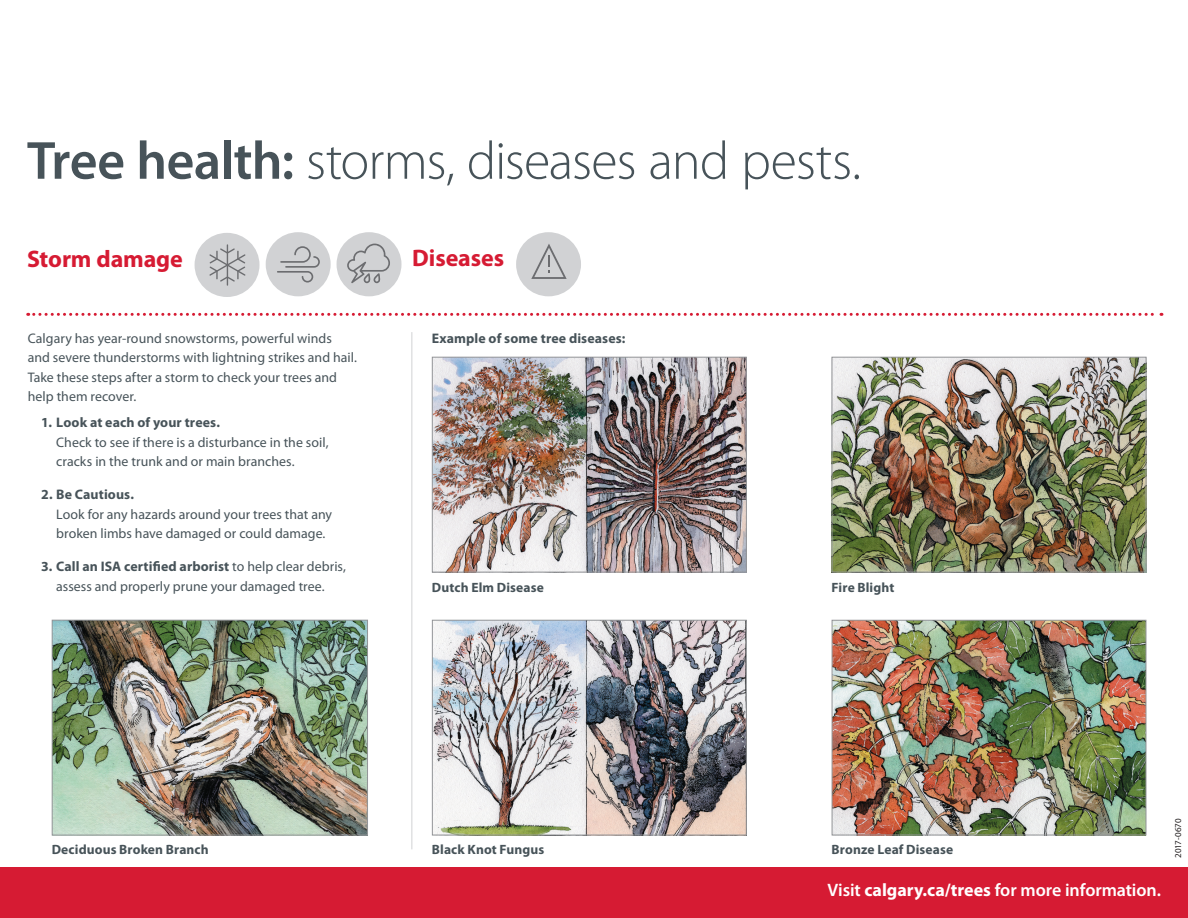
<style>
.page{position:relative;width:1188px;height:918px;background:#fff}
.page>*{position:absolute;margin:0;border:0;box-sizing:border-box;transform-origin:0 0}
.t1{font:300 54px "Myriad Pro";letter-spacing:-.015em;color:#475359}
.t2{font:700 24px "Myriad Pro";letter-spacing:-.005em;color:#d61b33}
.t3{font:600 18px "Myriad Pro";letter-spacing:-.005em;color:#fff}
.t4{font:13.8px/19.5px "Myriad Pro";color:#475359}
.t5{font:700 13.8px "Myriad Pro";letter-spacing:.01em;color:#475359}
.t6{font:700 13.5px "Myriad Pro";letter-spacing:.01em;color:#475359}
.t7{font:9px "Myriad Pro";letter-spacing:-.01em;color:#231f20}
.s1{font-weight:600}
.s2{font-weight:700}
</style>
<div class="page">
<div style="left:0;top:867px;width:1188px;height:51px;background:#d61b33"></div>
<div style="left:195px;top:233px;width:65px;height:64px;background:#d1d2d4;border-radius:50%"></div>
<div style="left:516px;top:232px;width:65px;height:64px;background:#d1d2d4;border-radius:50%"></div>
<svg style="left:28px;top:313px;width:1134px;height:3px"></svg>
<hr style="left:227px;top:244px;width:1px;height:42px;background:#6c6d70">
<svg style="left:209px;top:248px;width:37px;height:34px"></svg>
<div style="left:266px;top:232px;width:65px;height:64px;background:#d1d2d4;border-radius:50%"></div>
<svg style="left:277px;top:246px;width:43px;height:37px"></svg>
<div style="left:337px;top:232px;width:65px;height:64px;background:#d1d2d4;border-radius:50%"></div>
<svg style="left:347px;top:244px;width:43px;height:39px"></svg>
<svg style="left:531px;top:244px;width:36px;height:35px"></svg>
<img style="left:54px;top:622px;width:312px;height:211px">
<div style="left:52px;top:620px;width:316px;height:215px;border:1px solid #939598"></div>
<hr style="left:411px;top:332px;width:1px;height:517px;background:#d1d2d4">
<img style="left:834px;top:359px;width:310px;height:211px">
<div style="left:832px;top:357px;width:314px;height:215px;border:1px solid #939598"></div>
<img style="left:434px;top:622px;width:311px;height:211px">
<div style="left:432px;top:620px;width:315px;height:215px;border:1px solid #939598"></div>
<img style="left:434px;top:359px;width:311px;height:211px">
<div style="left:432px;top:357px;width:315px;height:215px;border:1px solid #939598"></div>
<img style="left:834px;top:622px;width:310px;height:211px">
<div style="left:832px;top:620px;width:314px;height:215px;border:1px solid #939598"></div>
<h1 class="t1" style="left:27px;top:128px;width:836px"><span class="s1">Tree health:</span> storms, diseases and pests.</h1>
<h2 class="t2" style="left:27px;top:244px;width:157px">Storm damage</h2>
<h2 class="t2" style="left:412px;top:243px;width:93px">Diseases</h2>
<p class="t4" style="left:28px;top:328px;width:331px">Calgary has year-round snowstorms, powerful winds and severe thunderstorms with lightning strikes and hail.<br>Take these steps after a storm to check your trees and help them recover.</p>
<p class="t5" style="left:41px;top:414px;width:180px">1. Look at each of your trees.</p>
<p class="t4" style="left:56px;top:432px;width:274px">Check to see if there is a disturbance in the soil, cracks in the trunk and or main branches.</p>
<p class="t5" style="left:41px;top:486px;width:94px">2. Be Cautious.</p>
<p class="t4" style="left:56px;top:504px;width:277px">Look for any hazards around your trees that any broken limbs have damaged or could damage.</p>
<p class="t4" style="left:41px;top:557px;width:306px;text-align:center"><span class="s2">3. Call an ISA certified arborist</span> to help clear debris, assess and properly prune your damaged tree.</p>
<p class="t5" style="left:432px;top:329px;width:195px">Example of some tree diseases:</p>
<p class="t6" style="left:432px;top:579px;width:113px">Dutch Elm Disease</p>
<p class="t6" style="left:832px;top:579px;width:64px">Fire Blight</p>
<p class="t6" style="left:52px;top:840px;width:158px">Deciduous Broken Branch</p>
<p class="t6" style="left:432px;top:840px;width:114px">Black Knot Fungus</p>
<p class="t6" style="left:832px;top:840px;width:123px">Bronze Leaf Disease</p>
<h3 class="t3" style="left:827px;top:878px;width:335px">Visit <span class="s2">calgary.ca/trees</span> for more information.</h3>
<p class="t7" style="left:1172px;top:858px;width:41px;rotate:-90deg">2017-0670</p>
</div>
